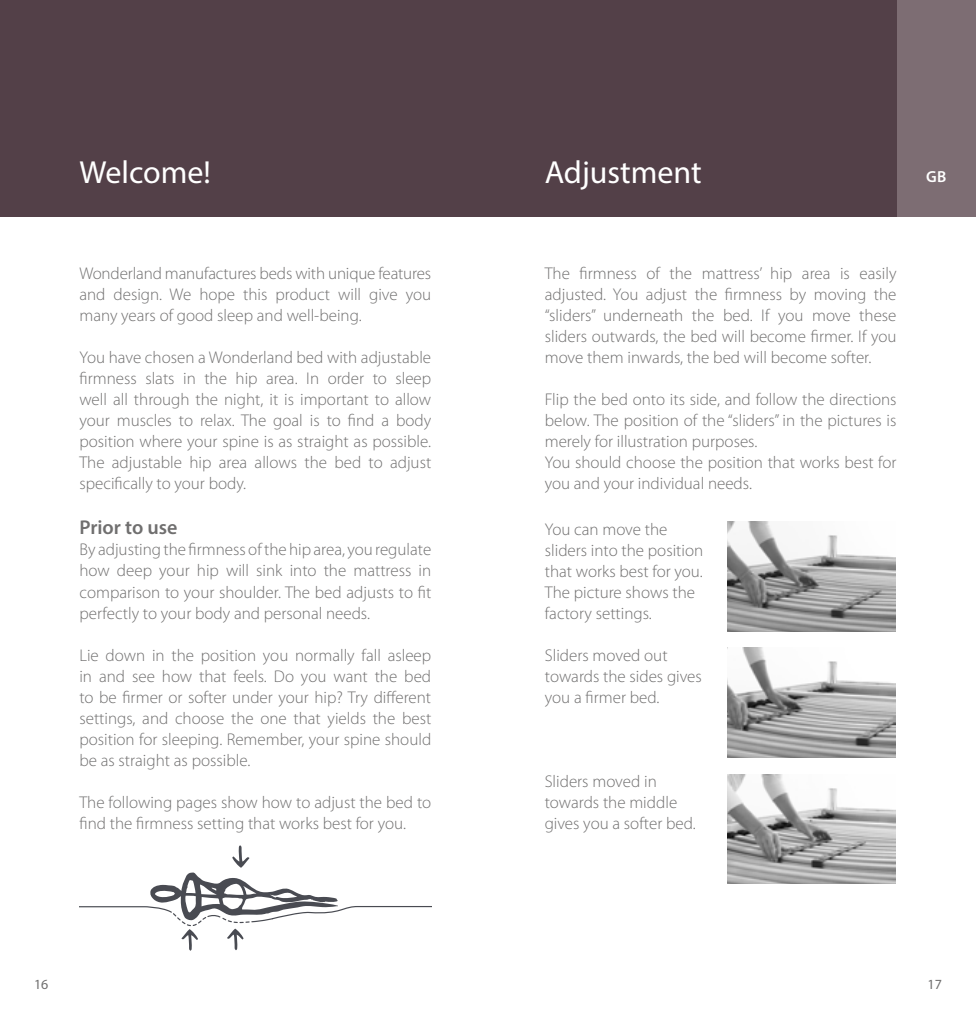
<style>
.page{position:relative;width:976px;height:1021px;background:#fff}
.page>*{position:absolute;margin:0;border:0;box-sizing:border-box;transform-origin:0 0}
.t1{font:32px "Myriad Pro";color:#fff}
.t2{font:600 20px "Myriad Pro";color:#706f6f}
.t3{font:300 17px/21px "Myriad Pro";color:#706f6f;text-align:justify}
.t4{font:600 16px "Myriad Pro";color:#fff}
.t5{font:14px "Myriad Pro";color:#706f6f}
</style>
<div class="page">
<div style="left:896px;top:0;width:79px;height:217px;background:#7d6d73"></div>
<div style="left:0;top:0;width:896px;height:217px;background:#534048"></div>
<img style="left:727px;top:648px;width:168px;height:109px">
<img style="left:727px;top:522px;width:168px;height:109px">
<img style="left:727px;top:774px;width:168px;height:109px">
<svg style="left:79px;top:845px;width:352px;height:105px"></svg>
<h1 class="t1" style="left:79px;top:152px;width:133px">Welcome!</h1>
<h1 class="t1" style="left:544px;top:152px;width:158px">Adjustment</h1>
<p class="t4" style="left:925px;top:167px;width:22px">GB</p>
<p class="t3" style="left:79px;top:263px;width:353px">Wonderland manufactures beds with unique features and design. We hope this product will give you many years of good sleep and well-being.</p>
<p class="t3" style="left:79px;top:347px;width:353px">You have chosen a Wonderland bed with adjustable firmness slats in the hip area. In order to sleep well all through the night, it is important to allow your muscles to relax. The goal is to find a body position where your spine is as straight as possible.<br>The adjustable hip area allows the bed to adjust specifically to your body.</p>
<p class="t2" style="left:79px;top:515px;width:100px">Prior to use</p>
<p class="t3" style="left:79px;top:539px;width:353px">By adjusting the firmness of the hip area, you regulate how deep your hip will sink into the mattress in comparison to your shoulder. The bed adjusts to fit perfectly to your body and personal needs.</p>
<p class="t3" style="left:79px;top:644px;width:353px">Lie down in the position you normally fall asleep in and see how that feels. Do you want the bed to be firmer or softer under your hip? Try different settings, and choose the one that yields the best position for sleeping. Remember, your spine should be as straight as possible.</p>
<p class="t3" style="left:79px;top:791px;width:353px">The following pages show how to adjust the bed to find the firmness setting that works best for you.</p>
<p class="t3" style="left:544px;top:263px;width:353px">The firmness of the mattress’ hip area is easily adjusted. You adjust the firmness by moving the “sliders” underneath the bed. If you move these sliders outwards, the bed will become firmer. If you move them inwards, the bed will become softer.</p>
<p class="t3" style="left:544px;top:389px;width:353px;text-align:left">Flip the bed onto its side, and follow the directions below. The position of the “sliders” in the pictures is merely for illustration purposes.<br>You should choose the position that works best for you and your individual needs.</p>
<p class="t3" style="left:544px;top:518px;width:160px;text-align:left">You can move the sliders into the position that works best for you.<br>The picture shows the factory settings.</p>
<p class="t3" style="left:544px;top:644px;width:158px;text-align:left">Sliders moved out towards the sides gives you a firmer bed.</p>
<p class="t3" style="left:544px;top:770px;width:152px;text-align:left">Sliders moved in towards the middle gives you a softer bed.</p>
<p class="t5" style="left:34px;top:975px;width:16px">16</p>
<p class="t5" style="left:927px;top:975px;width:16px">17</p>
</div>
